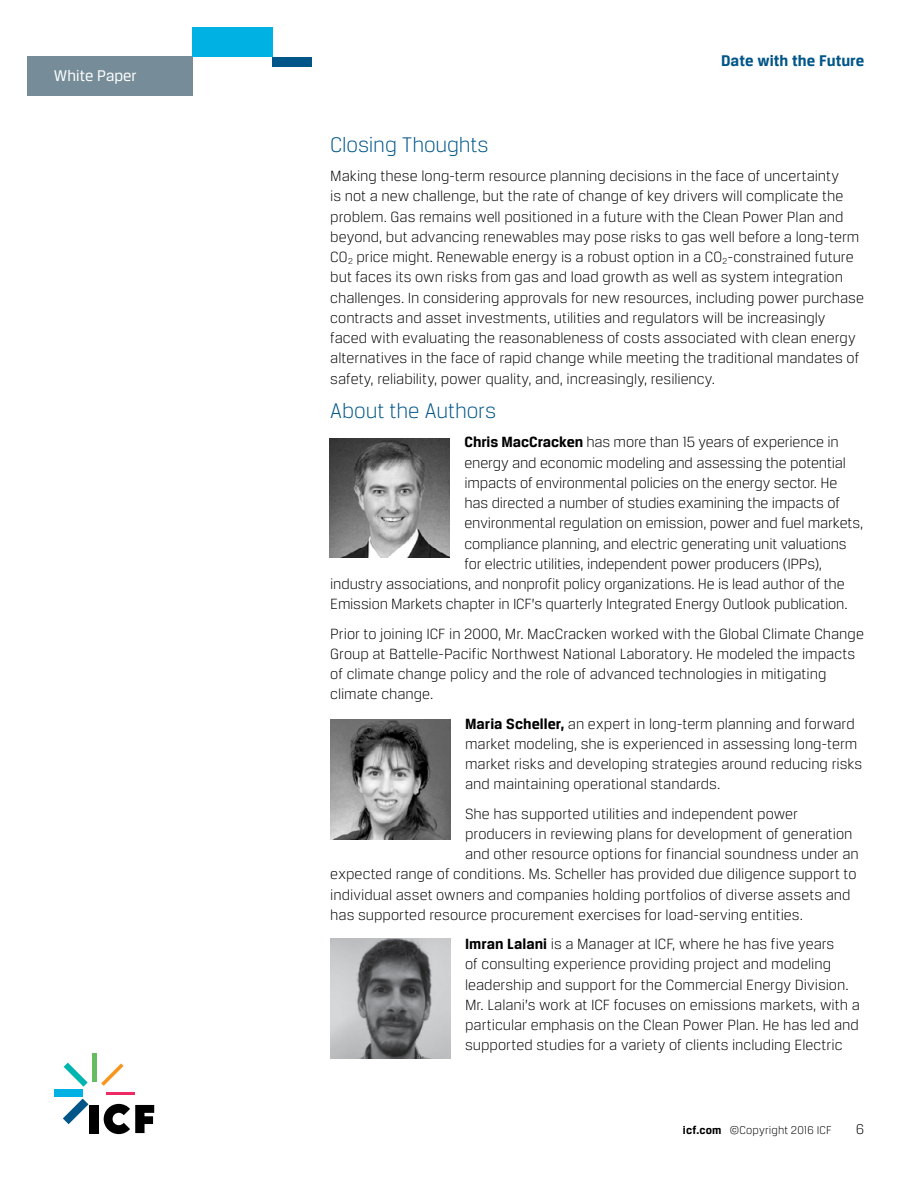
<style>
.page{position:relative;width:918px;height:1188px;background:#fff}
.page>*{position:absolute;margin:0;border:0;box-sizing:border-box;transform-origin:0 0}
.t1{font:300 22.5px "Breuer Text";letter-spacing:-.005em;color:#005689}
.t2{font:700 16.5px "Breuer Text";letter-spacing:.005em;color:#005689}
.t3{font:16.5px "Breuer Text";color:#fff}
.t4{font:300 15.75px/20.2px "Breuer Text";color:#000}
.t5{font:300 15px "Breuer Text";color:#000}
.t6{font:300 12px "Breuer Text";letter-spacing:.01em;color:#000}
.s1{font-weight:700}
</style>
<div class="page">
<div style="left:27px;top:57px;width:165px;height:39px;background:#768d99"></div>
<div style="left:192px;top:27px;width:80px;height:30px;background:#00b1e4"></div>
<div style="left:272px;top:57px;width:39px;height:10px;background:#005689"></div>
<img style="left:330px;top:438px;width:120px;height:120px">
<img style="left:330px;top:719px;width:120px;height:120px">
<img style="left:330px;top:939px;width:120px;height:119px">
<div style="left:89px;top:1105px;width:10px;height:28px;background:#000"></div>
<svg style="left:63px;top:1099px;width:25px;height:25px"></svg>
<div style="left:54px;top:1090px;width:28px;height:7px;background:#00b1e4"></div>
<svg style="left:64px;top:1063px;width:24px;height:24px"></svg>
<hr style="left:92px;top:1053px;width:4px;height:28px;background:#65bd60">
<svg style="left:101px;top:1063px;width:23px;height:23px"></svg>
<hr style="left:106px;top:1092px;width:28px;height:2px;background:#ee2964">
<svg style="left:104px;top:1104px;width:50px;height:30px"></svg>
<p class="t3" style="left:54px;top:67px;width:84px">White Paper</p>
<p class="t2" style="left:721px;top:52px;width:145px">Date with the Future</p>
<h1 class="t1" style="left:330px;top:132px;width:160px">Closing Thoughts</h1>
<p class="t4" style="left:330px;top:166px;width:535px">Making these long-term resource planning decisions in the face of uncertainty<br>is not a new challenge, but the rate of change of key drivers will complicate the problem. Gas remains well positioned in a future with the Clean Power Plan and beyond, but advancing renewables may pose risks to gas well before a long-term CO<sub>2</sub> price might. Renewable energy is a robust option in a CO<sub>2</sub>-constrained future but faces its own risks from gas and load growth as well as system integration challenges. In considering approvals for new resources, including power purchase contracts and asset investments, utilities and regulators will be increasingly faced with evaluating the reasonableness of costs associated with clean energy alternatives in the face of rapid change while meeting the traditional mandates of safety, reliability, power quality, and, increasingly, resiliency.</p>
<h1 class="t1" style="left:330px;top:399px;width:167px">About the Authors</h1>
<p class="t4" style="left:465px;top:432px;width:376px"><span class="s1">Chris MacCracken</span> has more than 15 years of experience in</p>
<p class="t4" style="left:465px;top:452px;width:383px">energy and economic modeling and assessing the potential</p>
<p class="t4" style="left:465px;top:472px;width:374px">impacts of environmental policies on the energy sector. He</p>
<p class="t4" style="left:465px;top:493px;width:377px">has directed a number of studies examining the impacts of</p>
<p class="t4" style="left:465px;top:513px;width:400px">environmental regulation on emission, power and fuel markets,</p>
<p class="t4" style="left:465px;top:533px;width:384px">compliance planning, and electric generating unit valuations</p>
<p class="t4" style="left:465px;top:553px;width:359px">for electric utilities, independent power producers (IPPs),</p>
<p class="t4" style="left:330px;top:574px;width:516px">industry associations, and nonprofit policy organizations. He is lead author of the</p>
<p class="t4" style="left:330px;top:594px;width:519px">Emission Markets chapter in ICF’s quarterly Integrated Energy Outlook publication.</p>
<p class="t4" style="left:330px;top:623px;width:535px">Prior to joining ICF in 2000, Mr. MacCracken worked with the Global Climate Change Group at Battelle-Pacific Northwest National Laboratory. He modeled the impacts of climate change policy and the role of advanced technologies in mitigating climate change.</p>
<p class="t4" style="left:465px;top:713px;width:399px"><span class="s1">Maria Scheller,</span> an expert in long-term planning and forward market modeling, she is experienced in assessing long-term market risks and developing strategies around reducing risks and maintaining operational standards.</p>
<p class="t4" style="left:465px;top:803px;width:334px">She has supported utilities and independent power</p>
<p class="t4" style="left:465px;top:823px;width:389px">producers in reviewing plans for development of generation</p>
<p class="t4" style="left:465px;top:844px;width:395px">and other resource options for financial soundness under an</p>
<p class="t4" style="left:330px;top:864px;width:528px">expected range of conditions. Ms. Scheller has provided due diligence support to</p>
<p class="t4" style="left:330px;top:884px;width:522px">individual asset owners and companies holding portfolios of diverse assets and</p>
<p class="t4" style="left:330px;top:904px;width:474px">has supported resource procurement exercises for load-serving entities.</p>
<p class="t4" style="left:465px;top:934px;width:396px"><span class="s1">Imran Lalani</span> is a Manager at ICF, where he has five years<br>of consulting experience providing project and modeling leadership and support for the Commercial Energy Division.<br>Mr. Lalani’s work at ICF focuses on emissions markets, with a particular emphasis on the Clean Power Plan. He has led and supported studies for a variety of clients including Electric</p>
<p class="t6" style="left:683px;top:1124px;width:150px"><span class="s1">icf.com</span> ©Copyright 2016 ICF</p>
<p class="t5" style="left:856px;top:1121px;width:9px">6</p>
</div>
